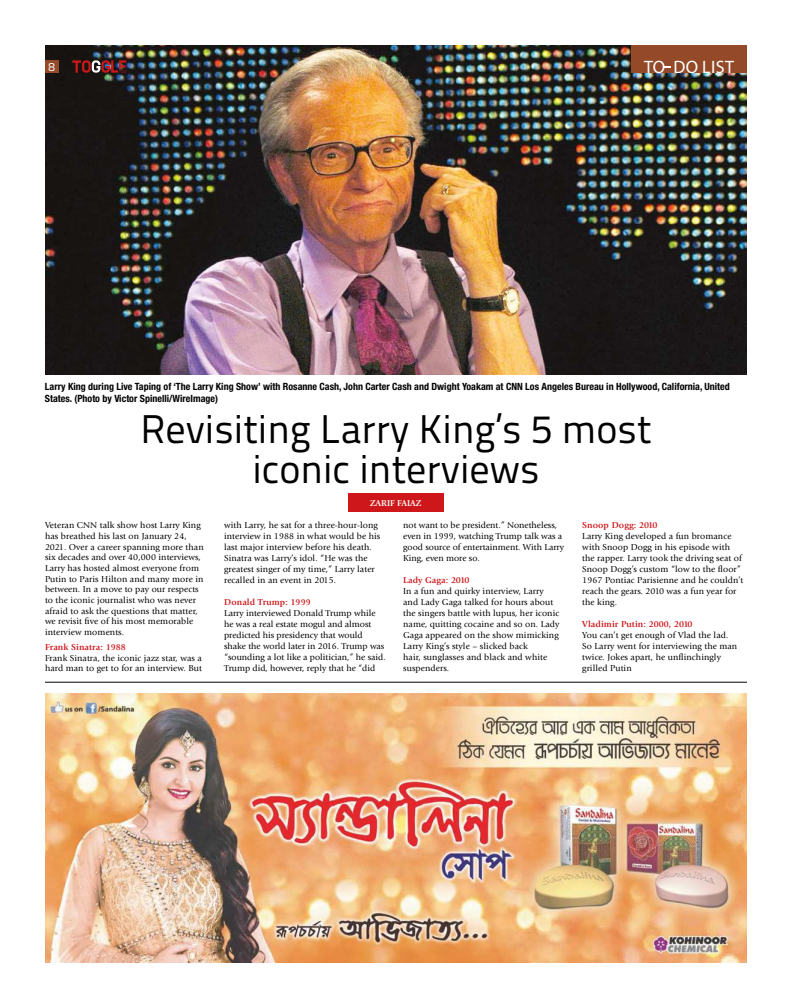
<style>
.page{position:relative;width:792px;height:1008px;background:#fff}
.page>*{position:absolute;margin:0;border:0;box-sizing:border-box;transform-origin:0 0}
.t1{font:40px/40px "Titillium Text 22 L";color:#000;text-align:center}
.t2{font:18px "Myriad Pro";letter-spacing:.02em;color:#fff}
.t3{font:12px "Titillium Text 22 L";color:#fff}
.t4{font:700 condensed 10px/12px "Helvetica Neue";color:#000}
.t5{font:9px/11px "Giovanni Std";letter-spacing:.01em;color:#000}
.t6{font:700 9px "Giovanni Std";letter-spacing:.01em;color:#cd171a}
.t7{font:700 9px "Giovanni Std";color:#fff}
</style>
<div class="page">
<img style="left:45px;top:45px;width:702px;height:329px">
<div style="left:348px;top:494px;width:96px;height:18px;background:#cd171a"></div>
<img style="left:45px;top:693px;width:702px;height:270px">
<div style="left:45px;top:60px;width:14px;height:13px;background:#944a28"></div>
<div style="left:631px;top:45px;width:116px;height:28px;background:#944a28"></div>
<hr style="left:45px;top:682px;width:702px;height:1px;background:#000">
<svg style="left:72px;top:60px;width:54px;height:13px"></svg>
<h3 class="t3" style="left:49px;top:62px;width:8px">68</h3>
<h2 class="t2" style="left:644px;top:56px;width:91px">TO DO LIST</h2>
<p class="t4" style="left:45px;top:381px;width:686px">Larry King during Live Taping of ‘The Larry King Show’ with Rosanne Cash, John Carter Cash and Dwight Yoakam at CNN Los Angeles Bureau in Hollywood, California, United<br>States. (Photo by Victor Spinelli/WireImage)</p>
<h1 class="t1" style="left:140px;top:412px;width:513px">Revisiting Larry King’s 5 most iconic interviews</h1>
<p class="t5" style="left:45px;top:521px;width:160px;line-height:10.6px">Veteran CNN talk show host Larry King has breathed his last on January 24, 2021. Over a career spanning more than six decades and over 40,000 interviews, Larry has hosted almost everyone from Putin to Paris Hilton and many more in between. In a move to pay our respects to the iconic journalist who was never afraid to ask the questions that matter, we revisit five of his most memorable interview moments.</p>
<p class="t6" style="left:45px;top:644px;width:82px">Frank Sinatra: 1988</p>
<p class="t5" style="left:45px;top:653px;width:159px;line-height:10.6px">Frank Sinatra, the iconic jazz star, was a hard man to get to for an interview. But</p>
<p class="t7" style="left:370px;top:499px;width:53px">ZARIF FAIAZ</p>
<p class="t5" style="left:224px;top:521px;width:158px">with Larry, he sat for a three-hour-long interview in 1988 in what would be his last major interview before his death.<br>Sinatra was Larry’s idol. “He was the greatest singer of my time,” Larry later recalled in an event in 2015.</p>
<p class="t6" style="left:224px;top:599px;width:88px">Donald Trump: 1999</p>
<p class="t5" style="left:224px;top:608px;width:163px">Larry interviewed Donald Trump while he was a real estate mogul and almost predicted his presidency that would shake the world later in 2016. Trump was “sounding a lot like a politician,” he said.<br>Trump did, however, reply that he “did</p>
<p class="t5" style="left:403px;top:521px;width:162px">not want to be president.” Nonetheless, even in 1999, watching Trump talk was a good source of entertainment. With Larry King, even more so.</p>
<p class="t6" style="left:403px;top:577px;width:68px">Lady Gaga: 2010</p>
<p class="t5" style="left:403px;top:586px;width:158px">In a fun and quirky interview, Larry and Lady Gaga talked for hours about the singers battle with lupus, her iconic name, quitting cocaine and so on. Lady Gaga appeared on the show mimicking Larry King’s style – slicked back<br>hair, sunglasses and black and white suspenders.</p>
<p class="t6" style="left:582px;top:522px;width:77px">Snoop Dogg: 2010</p>
<p class="t5" style="left:582px;top:532px;width:163px">Larry King developed a fun bromance with Snoop Dogg in his episode with the rapper. Larry took the driving seat of Snoop Dogg’s custom “low to the floor” 1967 Pontiac Parisienne and he couldn’t reach the gears. 2010 was a fun year for the king.</p>
<p class="t6" style="left:582px;top:621px;width:112px">Vladimir Putin: 2000, 2010</p>
<p class="t5" style="left:582px;top:630px;width:156px">You can’t get enough of Vlad the lad.<br>So Larry went for interviewing the man twice. Jokes apart, he unflinchingly grilled Putin</p>
</div>
